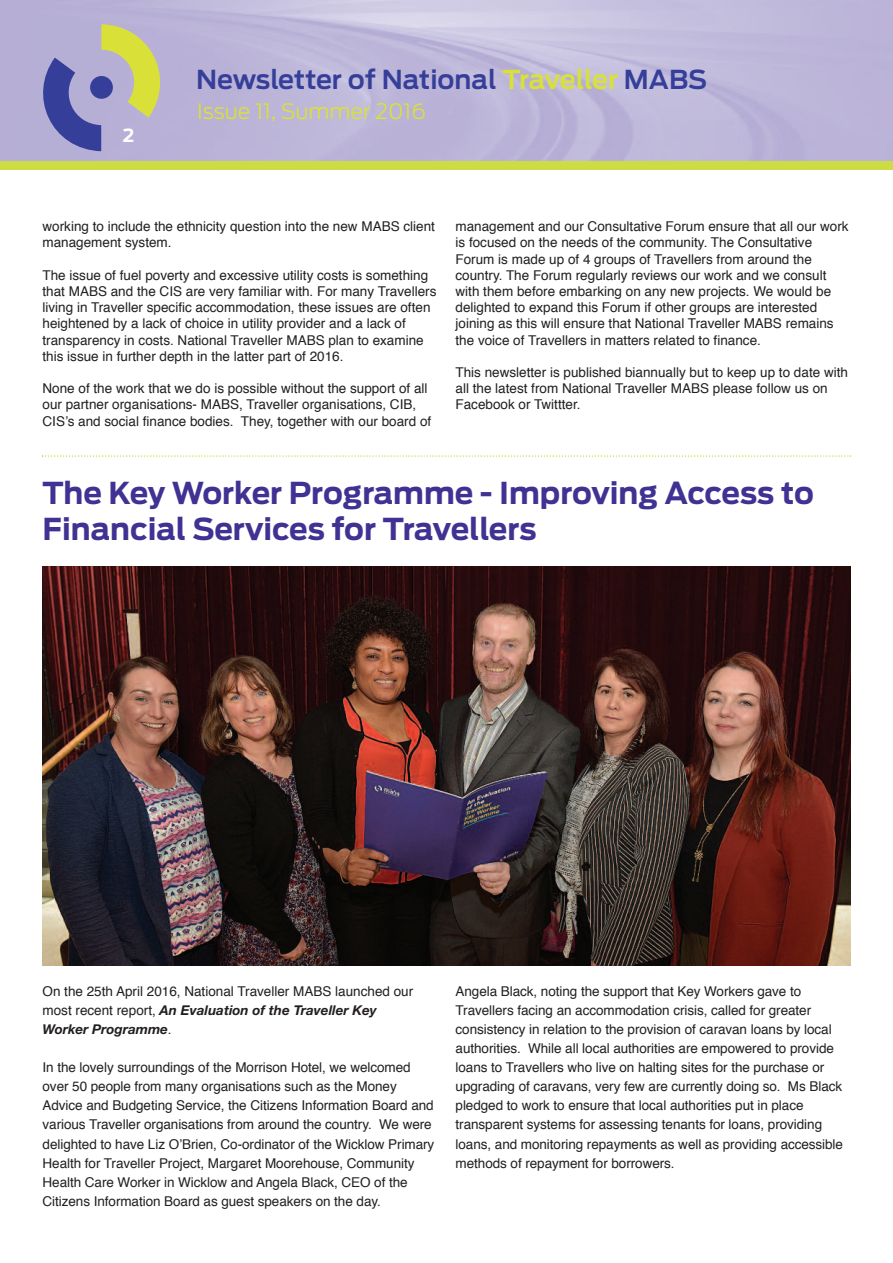
<style>
.page{position:relative;width:893px;height:1263px;background:#fff}
.page>*{position:absolute;margin:0;border:0;box-sizing:border-box;transform-origin:0 0}
.t1{font:700 30px/36px "Ford Antenna";color:#3f3293}
.t2{font:600 25.95px "Ford Antenna";color:#353e99}
.t3{font:300 21.15px "Ford Antenna";color:#d9e139}
.t4{font:700 18px "Ford Antenna";color:#fff}
.t5{font:13.5px/16.2px "Helvetica";color:#231f20}
.t6{font:italic 700 13.5px/19px "Helvetica Neue";color:#231f20}
.s1{color:#d9e139}
.s2{font-family:"Helvetica";font-weight:400;font-style:normal}
</style>
<div class="page">
<img style="left:0;top:0;width:893px;height:162px">
<svg style="left:43px;top:24px;width:135px;height:127px;background:#a5a3b3"></svg>
<div style="left:0;top:162px;width:893px;height:8px;background:#cddc44"></div>
<img style="left:43px;top:566px;width:807px;height:399px">
<svg style="left:42px;top:455px;width:809px;height:2px"></svg>
<h3 class="t4" style="left:123px;top:129px;width:13px">2</h3>
<h2 class="t2" style="left:196px;top:69px;width:513px">Newsletter of National <span class="s1">Traveller</span> MABS</h2>
<h3 class="t3" style="left:197px;top:104px;width:230px">Issue 11, Summer 2016</h3>
<p class="t5" style="left:43px;top:219px;width:394px">working to include the ethnicity question into the new MABS client management system.</p>
<p class="t5" style="left:43px;top:268px;width:395px">The issue of fuel poverty and excessive utility costs is something that MABS and the CIS are very familiar with. For many Travellers living in Traveller specific accommodation, these issues are often heightened by a lack of choice in utility provider and a lack of transparency in costs. National Traveller MABS plan to examine this issue in further depth in the latter part of 2016.</p>
<p class="t5" style="left:43px;top:381px;width:390px">None of the work that we do is possible without the support of all our partner organisations- MABS, Traveller organisations, CIB,<br>CIS’s and social finance bodies. They, together with our board of</p>
<p class="t5" style="left:455px;top:219px;width:395px">management and our Consultative Forum ensure that all our work is focused on the needs of the community. The Consultative Forum is made up of 4 groups of Travellers from around the country. The Forum regularly reviews our work and we consult with them before embarking on any new projects. We would be delighted to expand this Forum if other groups are interested joining as this will ensure that National Traveller MABS remains the voice of Travellers in matters related to finance.</p>
<p class="t5" style="left:455px;top:365px;width:394px">This newsletter is published biannually but to keep up to date with all the latest from National Traveller MABS please follow us on<br>Facebook or Twittter.</p>
<h1 class="t1" style="left:43px;top:478px;width:773px">The Key Worker Programme - Improving Access to<br>Financial Services for Travellers</h1>
<p class="t5" style="left:43px;top:984px;width:372px">On the 25th April 2016, National Traveller MABS launched our</p>
<p class="t6" style="left:43px;top:1002px;width:336px"><span class="s2">most recent report,</span> An Evaluation of the Traveller Key<br>Worker Programme<span class="s2">.</span></p>
<p class="t5" style="left:43px;top:1059px;width:393px;line-height:19px">In the lovely surroundings of the Morrison Hotel, we welcomed over 50 people from many organisations such as the Money Advice and Budgeting Service, the Citizens Information Board and various Traveller organisations from around the country. We were delighted to have Liz O’Brien, Co-ordinator of the Wicklow Primary Health for Traveller Project, Margaret Moorehouse, Community Health Care Worker in Wicklow and Angela Black, CEO of the Citizens Information Board as guest speakers on the day.</p>
<p class="t5" style="left:456px;top:983px;width:389px;line-height:19px">Angela Black, noting the support that Key Workers gave to Travellers facing an accommodation crisis, called for greater consistency in relation to the provision of caravan loans by local authorities. While all local authorities are empowered to provide loans to Travellers who live on halting sites for the purchase or upgrading of caravans, very few are currently doing so. Ms Black pledged to work to ensure that local authorities put in place transparent systems for assessing tenants for loans, providing loans, and monitoring repayments as well as providing accessible methods of repayment for borrowers.</p>
</div>
